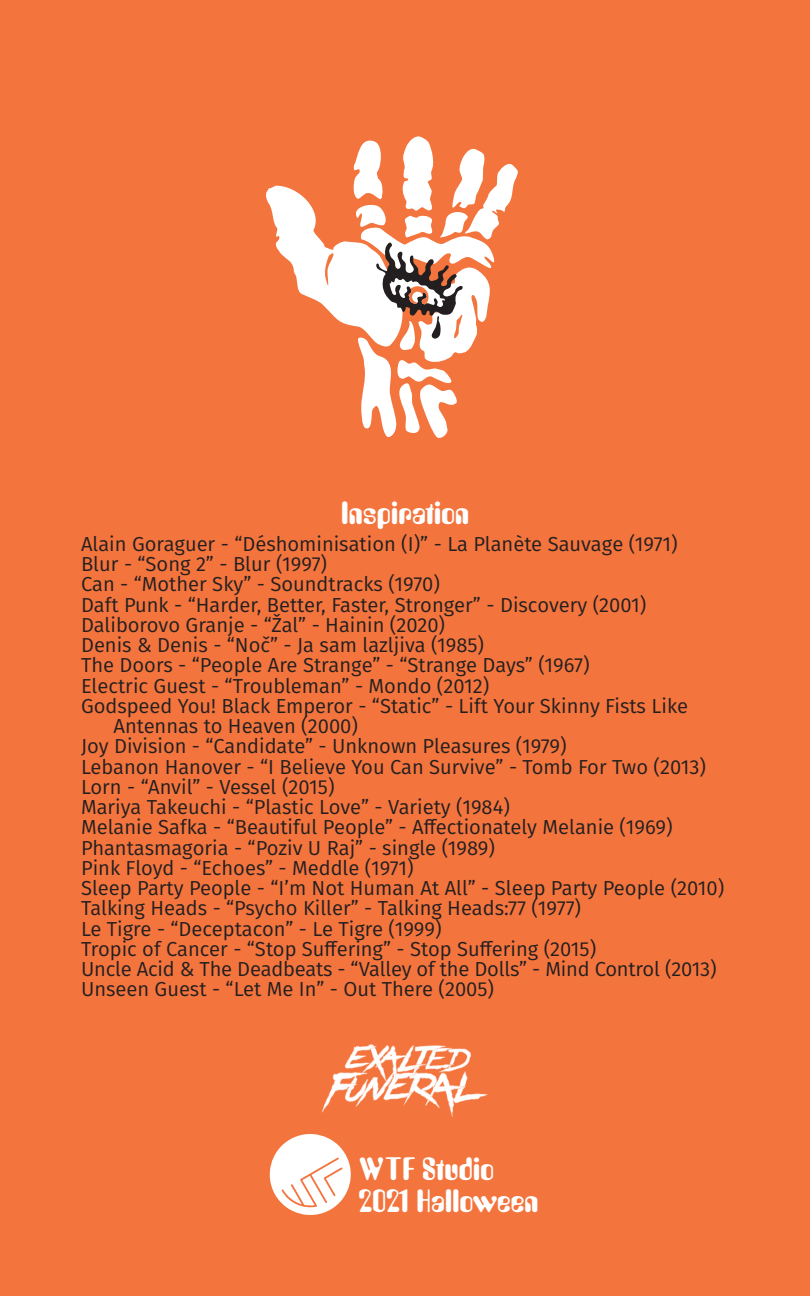
<style>
.page{position:relative;width:810px;height:1296px;background:#f3743d}
.page>*{position:absolute;margin:0;border:0;box-sizing:border-box;transform-origin:0 0}
.t1{font:31.5px/31.5px "Amelia Pro";letter-spacing:.01em;color:#fff}
.t2{font:31.5px "Amelia Pro";letter-spacing:.01em;color:#fefefe}
.t3{font:20.25px "Fira Sans";color:#231f20}
</style>
<div class="page">
<svg style="left:264px;top:134px;width:255px;height:307px"></svg>
<svg style="left:264px;top:1128px;width:93px;height:93px"></svg>
<img style="left:311px;top:1016px;width:188px;height:118px">
<h1 class="t2" style="left:341px;top:501px;width:129px">Inspiration</h1>
<p class="t3" style="left:81px;top:532px;width:598px">Alain Goraguer - “Déshominisation (I)” - La Planète Sauvage (1971)</p>
<p class="t3" style="left:81px;top:552px;width:248px">Blur - “Song 2” - Blur (1997)</p>
<p class="t3" style="left:81px;top:572px;width:361px">Can - “Mother Sky” - Soundtracks (1970)</p>
<p class="t3" style="left:81px;top:593px;width:567px">Daft Punk - “Harder, Better, Faster, Stronger” - Discovery (2001)</p>
<p class="t3" style="left:81px;top:613px;width:366px">Daliborovo Granje - “Žal” - Hainin (2020)</p>
<p class="t3" style="left:81px;top:633px;width:405px">Denis &amp; Denis - “Noč” - Ja sam lazljiva (1985)</p>
<p class="t3" style="left:81px;top:653px;width:510px">The Doors - “People Are Strange” - “Strange Days” (1967)</p>
<p class="t3" style="left:81px;top:674px;width:410px">Electric Guest - “Troubleman” - Mondo (2012)</p>
<p class="t3" style="left:81px;top:694px;width:609px">Godspeed You! Black Emperor - “Static” - Lift Your Skinny Fists Like</p>
<p class="t3" style="left:113px;top:714px;width:246px">Antennas to Heaven (2000)</p>
<p class="t3" style="left:81px;top:734px;width:487px">Joy Division - “Candidate” - Unknown Pleasures (1979)</p>
<p class="t3" style="left:81px;top:755px;width:627px">Lebanon Hanover - “I Believe You Can Survive” - Tomb For Two (2013)</p>
<p class="t3" style="left:81px;top:775px;width:255px">Lorn - “Anvil” - Vessel (2015)</p>
<p class="t3" style="left:81px;top:795px;width:430px">Mariya Takeuchi - “Plastic Love” - Variety (1984)</p>
<p class="t3" style="left:81px;top:815px;width:593px">Melanie Safka - “Beautiful People” - Affectionately Melanie (1969)</p>
<p class="t3" style="left:81px;top:836px;width:415px">Phantasmagoria - “Poziv U Raj” - single (1989)</p>
<p class="t3" style="left:81px;top:856px;width:334px">Pink Floyd - “Echoes” - Meddle (1971)</p>
<p class="t3" style="left:81px;top:876px;width:645px">Sleep Party People - “I’m Not Human At All” - Sleep Party People (2010)</p>
<p class="t3" style="left:81px;top:896px;width:502px">Talking Heads - “Psycho Killer” - Talking Heads:77 (1977)</p>
<p class="t3" style="left:81px;top:917px;width:362px">Le Tigre - “Deceptacon” - Le Tigre (1999)</p>
<p class="t3" style="left:81px;top:937px;width:517px">Tropic of Cancer - “Stop Suffering” - Stop Suffering (2015)</p>
<p class="t3" style="left:81px;top:957px;width:637px">Uncle Acid &amp; The Deadbeats - “Valley of the Dolls” - Mind Control (2013)</p>
<p class="t3" style="left:81px;top:977px;width:415px">Unseen Guest - “Let Me In” - Out There (2005)</p>
<h1 class="t1" style="left:359px;top:1156px;width:181px">WTF Studio<br>2021 Halloween</h1>
</div>
